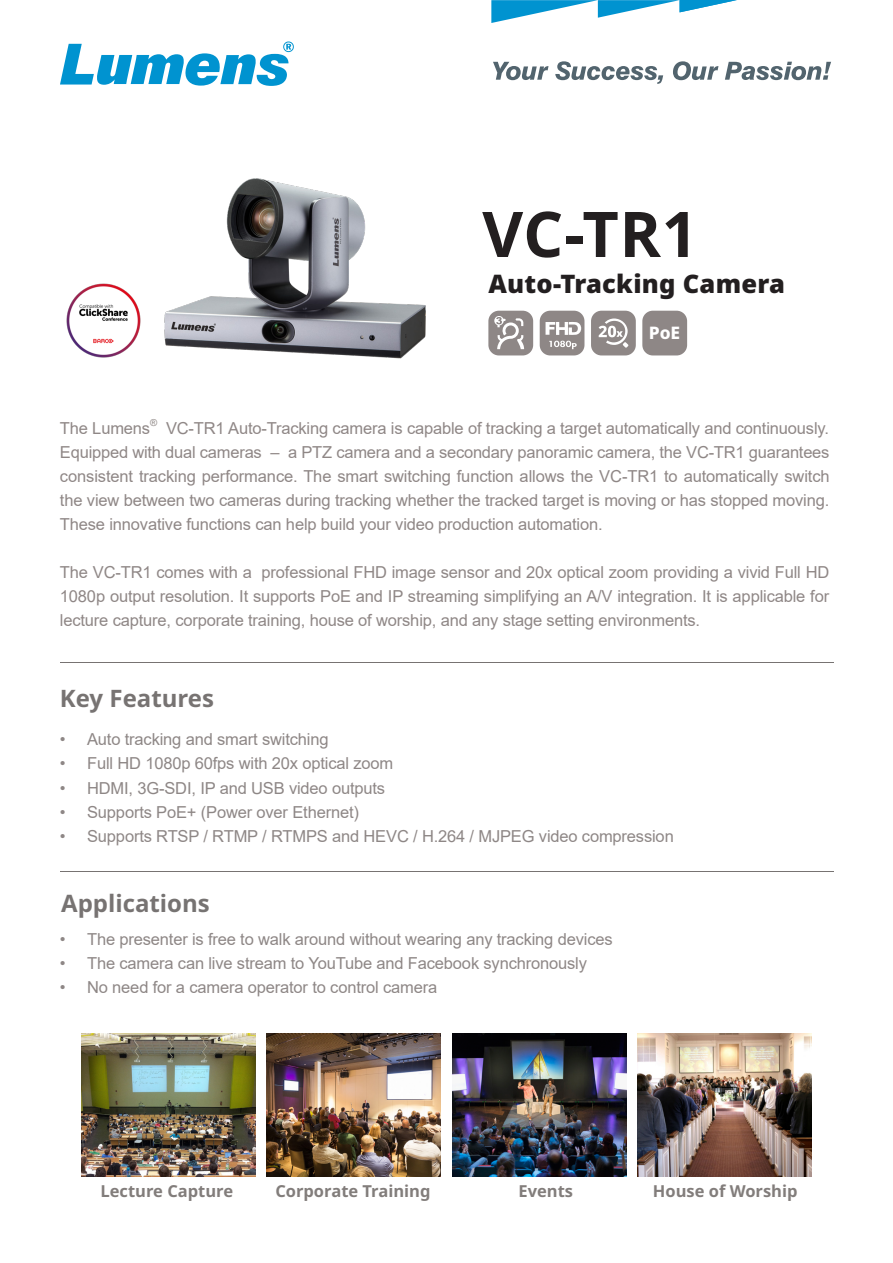
<style>
.page{position:relative;width:893px;height:1263px;background:#fff}
.page>*{position:absolute;margin:0;border:0;box-sizing:border-box;transform-origin:0 0}
.t1{font:700 63px "Noto Sans";color:#231f20}
.t2{font:900 25.5px "Noto Sans";letter-spacing:.01em;color:#231f20}
.t3{font:700 24px "Noto Sans";color:#777372}
.t4{font:800 17.25px "Noto Sans";color:#fff}
.t5{font:16.5px/24px "Arial";letter-spacing:-.01em;color:#8f8786;text-align:justify}
.t6{font:16.5px "Arial";letter-spacing:-.01em;color:#8e8786}
.t7{font:700 16.5px "Noto Sans";color:#827d7b}
.t8{font:9.6px "Arial";color:#908987}
.s1{color:#908987}
.s2{color:#767372}
</style>
<div class="page">
<hr style="left:60px;top:662px;width:774px;height:1px;background:#777372">
<hr style="left:60px;top:871px;width:774px;height:1px;background:#777372">
<svg style="left:491px;top:0;width:246px;height:23px"></svg>
<svg style="left:493px;top:62px;width:55px;height:18px"></svg>
<svg style="left:555px;top:61px;width:108px;height:23px"></svg>
<svg style="left:673px;top:61px;width:45px;height:19px"></svg>
<svg style="left:725px;top:62px;width:106px;height:18px"></svg>
<svg style="left:60px;top:41px;width:234px;height:45px"></svg>
<img style="left:82px;top:1033px;width:174px;height:143px">
<img style="left:267px;top:1033px;width:174px;height:143px">
<img style="left:452px;top:1033px;width:174px;height:143px">
<img style="left:637px;top:1033px;width:174px;height:143px">
<img style="left:164px;top:178px;width:262px;height:181px">
<img style="left:66px;top:283px;width:75px;height:75px">
<div style="left:591px;top:311px;width:45px;height:44px;background:#8e8786;border-radius:10px"></div>
<svg style="left:599px;top:318px;width:29px;height:30px"></svg>
<div style="left:642px;top:311px;width:45px;height:44px;background:#8e8786;border-radius:10px"></div>
<div style="left:488px;top:311px;width:45px;height:44px;background:#8e8786;border-radius:10px"></div>
<svg style="left:494px;top:316px;width:30px;height:33px"></svg>
<div style="left:540px;top:311px;width:44px;height:44px;background:#8e8786;border-radius:10px"></div>
<svg style="left:549px;top:341px;width:28px;height:8px"></svg>
<svg style="left:546px;top:322px;width:35px;height:13px"></svg>
<h1 class="t1" style="left:482px;top:190px;width:217px">VC-TR1</h1>
<h2 class="t2" style="left:488px;top:264px;width:298px">Auto-Tracking Camera</h2>
<p class="t4" style="left:649px;top:320px;width:33px">PoE</p>
<p class="t5" style="left:60px;top:416px;width:92px">The Lume<span class="s1">n</span>s</p>
<p class="t8" style="left:150px;top:416px;width:9px">®</p>
<p class="t5" style="left:60px;top:416px;width:771px;text-indent:106px">VC-TR1 Auto-Tracking camera is capable of tracking a target automatically and continuously.<br>Equipped with dual cameras – a PTZ camera and a secondary panoramic camera, the VC-TR1 guarantees consistent tracking performance. The smart switching function allows the VC-TR1 to automatically switch the view between two cameras during tracking whether the tracked target is moving or has stopped moving.<br>These innovative functions can help build your video production automation.</p>
<p class="t5" style="left:60px;top:560px;width:771px">The VC-TR1 comes with a professional FHD image sensor and 20x optical zoom providing a vivid Full HD 1080p output resolution. It supports PoE and IP streaming simplifying an A/V integration. It is applicable for lecture capture, corporate training, house of worship, and any stage setting environments.</p>
<h3 class="t3" style="left:60px;top:682px;width:156px">Key Features</h3>
<p class="t6" style="left:60px;top:728px;width:270px">• Auto tracking and smart switching</p>
<p class="t6" style="left:60px;top:752px;width:335px">• Full HD 1080p 60fps with 20x optical zoom</p>
<p class="t6" style="left:60px;top:776px;width:327px">• HDMI, 3G-SDI, IP and USB video outputs</p>
<p class="t6" style="left:60px;top:800px;width:300px">• Supports PoE+ (Power over Ethernet)</p>
<p class="t6" style="left:60px;top:824px;width:615px">• Supports RTSP / RTMP / RTMPS and HEVC / H.264 / MJPEG video compression</p>
<h3 class="t3" style="left:61px;top:886px;width:150px">Applicat<span class="s2">ions</span></h3>
<p class="t6" style="left:60px;top:928px;width:554px">• The presenter is free to walk around without wearing any tracking devices</p>
<p class="t6" style="left:60px;top:952px;width:528px">• The camera can live stream to YouTube and Facebook synchronously</p>
<p class="t6" style="left:60px;top:976px;width:379px">• No need for a camera operator to control camera</p>
<p class="t7" style="left:101px;top:1180px;width:134px">Lecture Capture</p>
<p class="t7" style="left:275px;top:1180px;width:157px">Corporate Training</p>
<p class="t7" style="left:518px;top:1180px;width:56px">Events</p>
<p class="t7" style="left:653px;top:1180px;width:146px">House of Worship</p>
</div>
